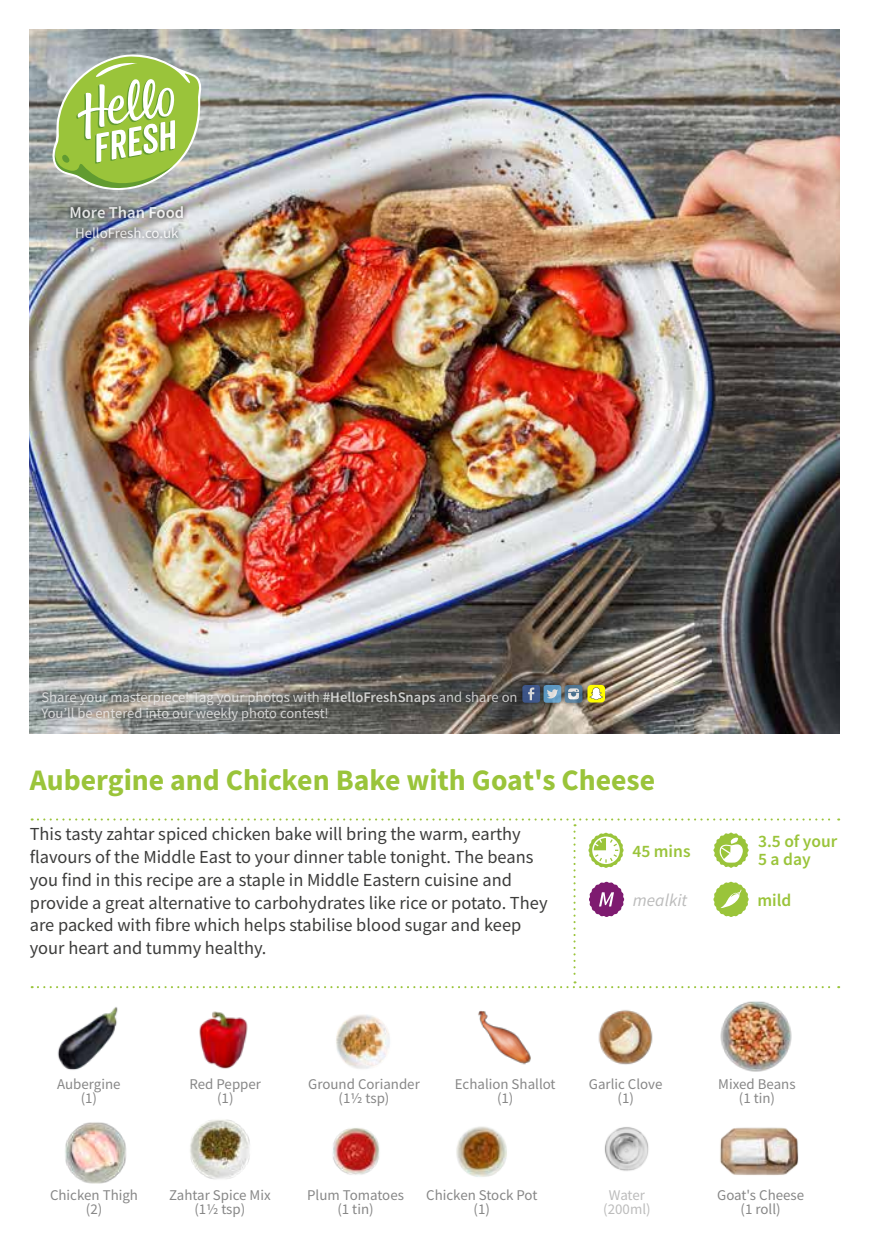
<style>
.page{position:relative;width:869px;height:1241px;background:#fff}
.page>*{position:absolute;margin:0;border:0;box-sizing:border-box;transform-origin:0 0}
.t1{font:700 29.75px "Source Sans Pro";color:#9ac43a}
.t2{font:18.38px/22.8px "Source Sans Pro";color:#3c3c3b}
.t3{font:600 17.5px/18.6px "Source Sans Pro";color:#9ac43a}
.t4{font:italic 17.5px "Source Sans Pro";color:#bcbcbc}
.t5{font:600 16.62px "Source Sans Pro";color:#fff}
.t6{font:14.88px/14.5px "Source Sans Pro";color:#878787;text-align:center}
.t7{font:14.88px "Source Sans Pro";color:#fff}
.t8{font:14.88px/14.5px "Source Sans Pro";color:#bcbcbc;text-align:center}
.t9{font:14.53px/16.4px "Source Sans Pro";color:#ededed}
.s1{font-weight:600}
</style>
<div class="page">
<img style="left:30px;top:30px;width:808px;height:703px">
<img style="left:66px;top:201px;width:122px;height:21px">
<svg style="left:71px;top:223px;width:112px;height:21px;background:#a3a8b2"></svg>
<div style="left:37px;top:679px;width:550px;height:46px;background:#000;opacity:.75"></div>
<div style="left:522px;top:685px;width:18px;height:17px;background:#3e5689;border-radius:3px"></div>
<svg style="left:528px;top:687px;width:6px;height:13px"></svg>
<svg style="left:564px;top:685px;width:18px;height:17px"></svg>
<svg style="left:568px;top:688px;width:10px;height:11px"></svg>
<svg style="left:543px;top:685px;width:18px;height:17px"></svg>
<svg style="left:546px;top:689px;width:12px;height:9px"></svg>
<svg style="left:587px;top:684px;width:17px;height:18px"></svg>
<svg style="left:48px;top:54px;width:153px;height:147px;background:#abc47d"></svg>
<img style="left:199px;top:1011px;width:49px;height:58px">
<img style="left:65px;top:1122px;width:62px;height:62px">
<img style="left:456px;top:1126px;width:51px;height:51px">
<img style="left:720px;top:1127px;width:79px;height:48px">
<img style="left:57px;top:1007px;width:61px;height:63px">
<img style="left:598px;top:1010px;width:55px;height:55px">
<img style="left:478px;top:1011px;width:53px;height:54px">
<img style="left:720px;top:1001px;width:72px;height:71px">
<img style="left:336px;top:1014px;width:54px;height:55px">
<img style="left:190px;top:1119px;width:60px;height:61px">
<img style="left:332px;top:1128px;width:48px;height:47px">
<img style="left:604px;top:1127px;width:45px;height:44px">
<svg style="left:32px;top:818px;width:806px;height:170px"></svg>
<p class="t5" style="left:69px;top:201px;width:116px">More Than Food</p>
<p class="t7" style="left:75px;top:224px;width:105px">HelloFresh.co.uk</p>
<p class="t9" style="left:41px;top:688px;width:477px">Share your masterpiece! Tag your photos with <span class="s1">#HelloFreshSnaps</span> and share on<br>You’ll be entered into our weekly photo contest!</p>
<h1 class="t1" style="left:30px;top:760px;width:626px">Aubergine and Chicken Bake with Goat's Cheese</h1>
<p class="t2" style="left:30px;top:822px;width:519px">This tasty zahtar spiced chicken bake will bring the warm, earthy flavours of the Middle East to your dinner table tonight. The beans you find in this recipe are a staple in Middle Eastern cuisine and provide a great alternative to carbohydrates like rice or potato. They are packed with fibre which helps stabilise blood sugar and keep your heart and tummy healthy.</p>
<p class="t3" style="left:632px;top:841px;width:60px">45 mins</p>
<p class="t4" style="left:632px;top:888px;width:56px">mealkit</p>
<p class="t3" style="left:757px;top:831px;width:81px">3.5 of your<br>5 a day</p>
<p class="t3" style="left:757px;top:890px;width:35px">mild</p>
<p class="t6" style="left:57px;top:1076px;width:65px">Aubergine (1)</p>
<p class="t6" style="left:189px;top:1076px;width:73px">Red Pepper (1)</p>
<p class="t6" style="left:308px;top:1076px;width:113px">Ground Coriander (1½ tsp)</p>
<p class="t6" style="left:454px;top:1076px;width:102px">Echalion Shallot (1)</p>
<p class="t6" style="left:718px;top:1076px;width:79px">Mixed Beans (1 tin)</p>
<p class="t6" style="left:588px;top:1076px;width:75px">Garlic Clove (1)</p>
<p class="t6" style="left:169px;top:1187px;width:103px">Zahtar Spice Mix (1½ tsp)</p>
<p class="t6" style="left:307px;top:1187px;width:98px">Plum Tomatoes (1 tin)</p>
<p class="t8" style="left:603px;top:1187px;width:49px">Water (200ml)</p>
<p class="t6" style="left:50px;top:1187px;width:89px">Chicken Thigh (2)</p>
<p class="t6" style="left:426px;top:1187px;width:113px">Chicken Stock Pot (1)</p>
<p class="t6" style="left:716px;top:1187px;width:88px">Goat's Cheese (1 roll)</p>
</div>
